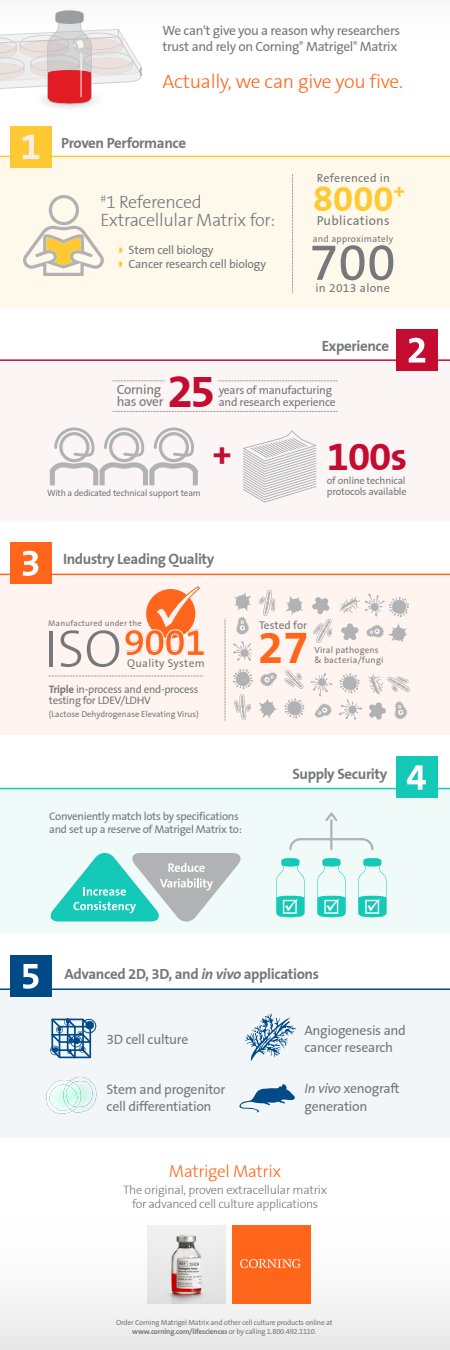
<style>
.page{position:relative;width:450px;height:1350px;background:#fff}
.page>*{position:absolute;margin:0;border:0;box-sizing:border-box;transform-origin:0 0}
.t1{font:300 53.1px "Corning Sans";color:#77787b}
.t2{font:52.43px "Corning Sans";color:#77787b}
.t3{font:700 46.8px "Corning Sans";color:#c30c30}
.t4{font:700 45.83px "Corning Sans";color:#ff661c}
.t5{font:700 39.97px "Corning Sans";color:#c30c30}
.t6{font:700 38.78px "Corning Sans";color:#ff661c}
.t7{font:700 36.45px "Corning Sans";color:#ffc933}
.t8{font:700 35.1px "Corning Sans";color:#c30c30}
.t9{font:300 19.5px "Corning Sans";letter-spacing:-.01em;color:#ff661c}
.t10{font:300 18px/18px "Corning Sans";letter-spacing:-.02em;color:#77787b}
.t11{font:300 17.17px "Corning Sans";letter-spacing:-.015em;color:#ff661c}
.t12{font:700 15px "Corning Sans";letter-spacing:-.025em;color:#77787b}
.t13{font:13.8px/17.3px "Corning Sans";letter-spacing:-.02em;color:#77787b}
.t14{font:13.5px/15.8px "Corning Sans";letter-spacing:-.025em;color:#77787b}
.t15{font:13.2px "Corning Sans";letter-spacing:.025em;color:#77787b}
.t16{font:300 12.38px/13.7px "Corning Sans";letter-spacing:-.025em;color:#77787b;text-align:center}
.t17{font:12.08px/13.8px "Corning Sans";letter-spacing:-.02em;color:#77787b}
.t18{font:12.08px "Corning Sans";letter-spacing:.025em;color:#77787b}
.t19{font:11.93px "Corning Sans";letter-spacing:.025em;color:#77787b}
.t20{font:11.7px/12.3px "Corning Sans";letter-spacing:-.02em;color:#77787b}
.t21{font:11.32px "Corning Sans";letter-spacing:.025em;color:#77787b}
.t22{font:11.32px "Corning Sans";color:#77787b}
.t23{font:11.25px/12.8px "Corning Sans";letter-spacing:-.025em;color:#77787b}
.t24{font:11.02px/10.9px "Corning Sans";letter-spacing:-.025em;color:#77787b}
.t25{font:10.35px/10.9px "Corning Sans";letter-spacing:-.02em;color:#77787b}
.t26{font:9.38px "Corning Sans";letter-spacing:.025em;color:#77787b}
.t27{font:9.07px "Corning Sans";letter-spacing:-.02em;color:#77787b}
.t28{font:9px "Corning Sans";letter-spacing:.025em;color:#77787b}
.t29{font:8.62px "Corning Sans";color:#77787b}
.t30{font:8.32px "Corning Sans";letter-spacing:.025em;color:#77787b}
.t31{font:7.5px/9px "Corning Sans";letter-spacing:-.025em;color:#77787b;text-align:center}
.s1{font-weight:700}
.s2{font-style:italic}
</style>
<div class="page">
<div style="left:0;top:1182px;width:450px;height:168px;background:linear-gradient(to bottom,#fff,#ececec)"></div>
<svg style="left:13px;top:84px;width:112px;height:30px"></svg>
<svg style="left:0;top:10px;width:142px;height:94px"></svg>
<hr style="left:81px;top:53px;width:1px;height:44px;background:#f7f7f7">
<div style="left:0;top:360px;width:450px;height:161px;background:#fcf5f6"></div>
<div style="left:0;top:156px;width:450px;height:152px;background:#fff9eb"></div>
<svg style="left:112px;top:411px;width:226px;height:1px"></svg>
<svg style="left:112px;top:380px;width:54px;height:1px"></svg>
<svg style="left:217px;top:380px;width:121px;height:1px"></svg>
<svg style="left:243px;top:430px;width:73px;height:73px"></svg>
<hr style="left:0;top:156px;width:450px;height:1px;background:#ffc933">
<hr style="left:0;top:359px;width:450px;height:2px;background:#c30c30">
<svg style="left:23px;top:195px;width:81px;height:81px"></svg>
<svg style="left:292px;top:174px;width:1px;height:120px"></svg>
<svg style="left:50px;top:427px;width:148px;height:58px"></svg>
<div style="left:0;top:574px;width:450px;height:161px;background:#fff4ef"></div>
<hr style="left:0;top:574px;width:450px;height:1px;background:#ff661c">
<svg style="left:234px;top:592px;width:18px;height:19px"></svg>
<svg style="left:233px;top:641px;width:19px;height:20px"></svg>
<svg style="left:233px;top:669px;width:20px;height:51px"></svg>
<svg style="left:259px;top:699px;width:18px;height:20px"></svg>
<svg style="left:259px;top:590px;width:16px;height:26px"></svg>
<svg style="left:286px;top:596px;width:17px;height:19px"></svg>
<svg style="left:284px;top:698px;width:20px;height:21px"></svg>
<svg style="left:369px;top:702px;width:17px;height:18px"></svg>
<svg style="left:284px;top:670px;width:20px;height:19px"></svg>
<svg style="left:310px;top:673px;width:22px;height:24px"></svg>
<svg style="left:312px;top:597px;width:20px;height:46px"></svg>
<svg style="left:339px;top:673px;width:23px;height:47px"></svg>
<svg style="left:341px;top:623px;width:18px;height:17px"></svg>
<svg style="left:368px;top:673px;width:42px;height:22px"></svg>
<svg style="left:340px;top:593px;width:69px;height:24px"></svg>
<svg style="left:146px;top:586px;width:54px;height:53px"></svg>
<svg style="left:48px;top:676px;width:156px;height:1px"></svg>
<svg style="left:225px;top:619px;width:1px;height:102px"></svg>
<div style="left:0;top:989px;width:450px;height:148px;background:#f3f6f9"></div>
<hr style="left:0;top:988px;width:450px;height:2px;background:#004a87">
<div style="left:0;top:789px;width:450px;height:145px;background:#f0faf9"></div>
<hr style="left:0;top:788px;width:450px;height:1px;background:#14c9b8">
<svg style="left:289px;top:838px;width:14px;height:13px"></svg>
<svg style="left:360px;top:838px;width:14px;height:13px"></svg>
<hr style="left:300px;top:838px;width:62px;height:2px;background:#b0b2b4">
<hr style="left:330px;top:820px;width:2px;height:29px;background:#b0b2b4">
<svg style="left:325px;top:812px;width:13px;height:11px"></svg>
<svg style="left:50px;top:853px;width:191px;height:69px"></svg>
<svg style="left:50px;top:1018px;width:47px;height:40px"></svg>
<svg style="left:244px;top:1014px;width:52px;height:47px"></svg>
<svg style="left:239px;top:1084px;width:56px;height:28px"></svg>
<svg style="left:46px;top:1077px;width:50px;height:37px"></svg>
<div style="left:10px;top:127px;width:41px;height:41px;background:#ffc933"></div>
<svg style="left:23px;top:135px;width:16px;height:24px"></svg>
<div style="left:397px;top:330px;width:41px;height:41px;background:#c30c30"></div>
<svg style="left:409px;top:338px;width:16px;height:25px"></svg>
<div style="left:397px;top:757px;width:41px;height:41px;background:#14c9b8"></div>
<svg style="left:407px;top:765px;width:19px;height:25px"></svg>
<div style="left:10px;top:543px;width:41px;height:41px;background:#ff661c"></div>
<svg style="left:23px;top:551px;width:15px;height:25px"></svg>
<div style="left:10px;top:956px;width:41px;height:41px;background:#004a87"></div>
<svg style="left:23px;top:964px;width:16px;height:25px"></svg>
<svg style="left:394px;top:701px;width:14px;height:18px"></svg>
<svg style="left:314px;top:703px;width:18px;height:15px"></svg>
<svg style="left:260px;top:672px;width:17px;height:15px"></svg>
<svg style="left:236px;top:617px;width:13px;height:18px"></svg>
<svg style="left:366px;top:623px;width:41px;height:19px"></svg>
<svg style="left:358px;top:858px;width:29px;height:59px"></svg>
<svg style="left:317px;top:858px;width:29px;height:59px"></svg>
<svg style="left:276px;top:858px;width:29px;height:59px"></svg>
<div style="left:232px;top:1225px;width:78px;height:78px;background:#ff661c"></div>
<svg style="left:240px;top:1259px;width:61px;height:9px"></svg>
<img style="left:148px;top:1226px;width:77px;height:77px">
<h3 class="t14" style="left:162px;top:23px;width:239px">We can't give you a reason why researchers trust and rely on Corning<sup>®</sup> Matrigel<sup>®</sup> Matrix</h3>
<h3 class="t9" style="left:162px;top:70px;width:243px">Actually, we can give you five.</h3>
<h3 class="t12" style="left:61px;top:134px;width:126px">Proven Performance</h3>
<h3 class="t10" style="left:101px;top:193px;width:176px"><sup>#</sup>1 Referenced<br>Extracellular Matrix for:</h3>
<h3 class="t17" style="left:129px;top:243px;width:139px">Stem cell biology<br>Cancer research cell biology</h3>
<h3 class="t19" style="left:317px;top:171px;width:75px">Referenced in</h3>
<h3 class="t15" style="left:317px;top:213px;width:75px">Publications</h3>
<h2 class="t2" style="left:309px;top:231px;width:88px">700</h2>
<h3 class="t18" style="left:316px;top:281px;width:76px">in 2013 alone</h3>
<h3 class="t7" style="left:313px;top:177px;width:93px">8000<sup>+</sup></h3>
<p class="t26" style="left:313px;top:233px;width:82px">and approximately</p>
<h3 class="t12" style="left:322px;top:337px;width:69px">Experience</h3>
<h3 class="t3" style="left:168px;top:364px;width:49px">25</h3>
<h3 class="t20" style="left:219px;top:384px;width:119px">years of manufacturing and research experience</h3>
<h3 class="t14" style="left:117px;top:383px;width:48px;line-height:12.8px">Corning has over</h3>
<p class="t27" style="left:47px;top:488px;width:155px">With a dedicated technical support team</p>
<h3 class="t8" style="left:213px;top:434px;width:21px">+</h3>
<h3 class="t5" style="left:327px;top:433px;width:82px">100s</h3>
<h3 class="t25" style="left:327px;top:475px;width:81px">of online technical protocols available</h3>
<h3 class="t12" style="left:63px;top:551px;width:153px">Industry Leading Quality</h3>
<p class="t30" style="left:48px;top:619px;width:95px">Manufactured under the</p>
<h1 class="t1" style="left:44px;top:617px;width:79px">ISO</h1>
<h3 class="t6" style="left:124px;top:620px;width:84px">9001</h3>
<h3 class="t21" style="left:127px;top:656px;width:79px">Quality System</h3>
<h3 class="t24" style="left:49px;top:684px;width:151px"><span class="s1">Triple</span> in-process and end-process testing for LDEV/LDHV</h3>
<p class="t29" style="left:49px;top:709px;width:151px">(Lactose Dehydrogenase Elevating Virus)</p>
<h3 class="t22" style="left:259px;top:619px;width:50px">Tested for</h3>
<h3 class="t4" style="left:258px;top:621px;width:52px">27</h3>
<p class="t28" style="left:314px;top:644px;width:66px">Viral pathogens</p>
<p class="t28" style="left:314px;top:655px;width:70px">&amp; bacteria/fungi</p>
<h3 class="t23" style="left:49px;top:810px;width:194px">Conveniently match lots by specifications and set up a reserve of Matrigel Matrix to:</h3>
<h3 class="t12" style="left:292px;top:765px;width:97px">Supply Security</h3>
<h3 class="t12" style="left:65px;top:966px;width:256px">Advanced 2D, 3D, and <span class="s2">in vivo</span> applications</h3>
<h3 class="t13" style="left:107px;top:1031px;width:83px">3D cell culture</h3>
<h3 class="t13" style="left:304px;top:1021px;width:103px">Angiogenesis and cancer research</h3>
<h3 class="t13" style="left:305px;top:1080px;width:97px"><span class="s2">In vivo</span> xenograft generation</h3>
<h3 class="t13" style="left:107px;top:1080px;width:120px">Stem and progenitor cell differentiation</h3>
<h3 class="t11" style="left:169px;top:1161px;width:114px">Matrigel Matrix</h3>
<h3 class="t16" style="left:123px;top:1183px;width:206px">The original, proven extracellular matrix for advanced cell culture applications</h3>
<p class="t31" style="left:116px;top:1318px;width:218px">Order Corning Matrigel Matrix and other cell culture products online at <span class="s1">www.corning.com/lifesciences</span> or by calling 1.800.492.1110.</p>
</div>
